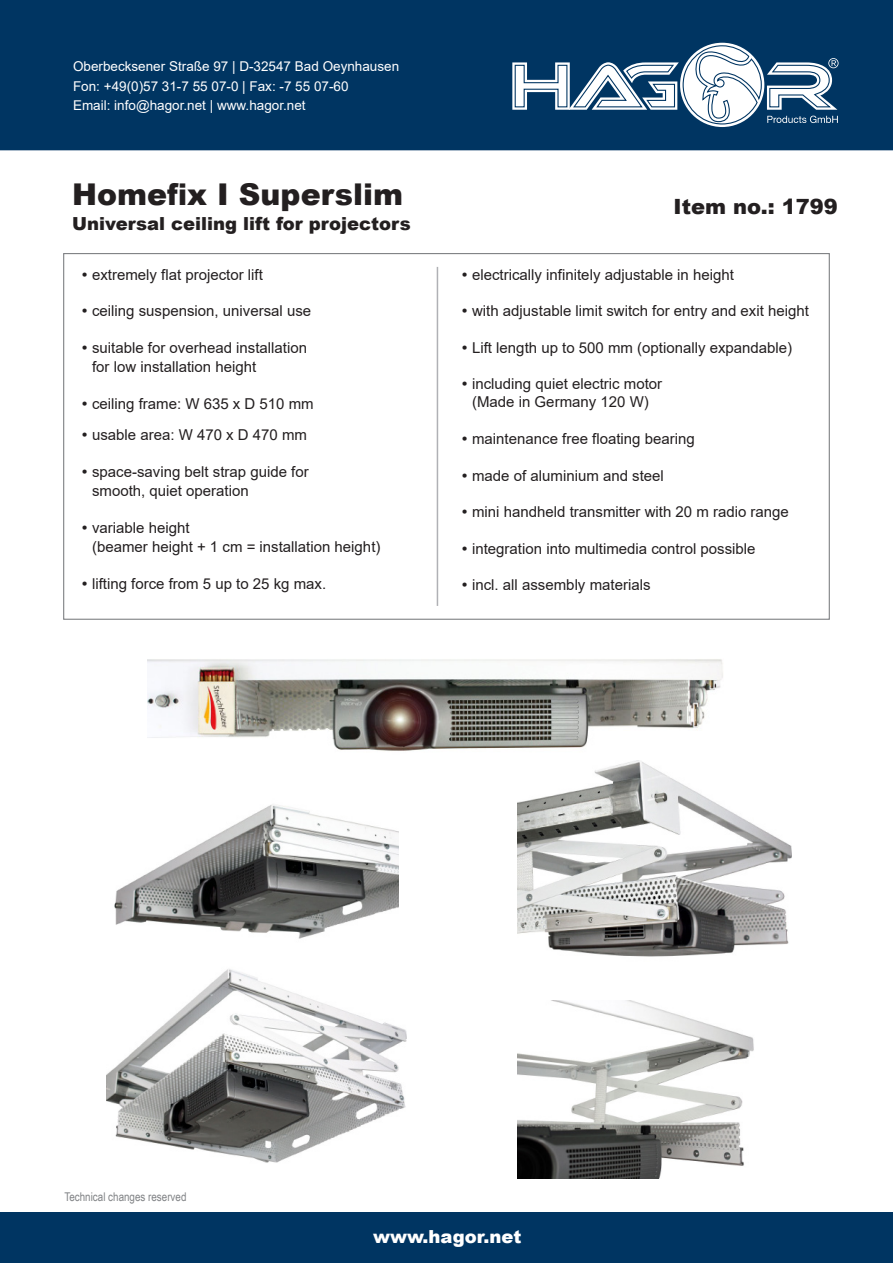
<style>
.page{position:relative;width:893px;height:1263px;background:#fff}
.page>*{position:absolute;margin:0;border:0;box-sizing:border-box;transform-origin:0 0}
.t1{font:900 30px "Arial";color:#231f20}
.t2{font:900 21px "Arial";color:#231f20}
.t3{font:900 18px "Arial";color:#231f20}
.t4{font:900 18px "Arial";color:#fff}
.t5{font:15px/19.5px "Arial";color:#231f20}
.t6{font:13.5px/19.5px "Arial";color:#fff}
.t7{font:12px "Arial Narrow";color:#808285}
</style>
<div class="page">
<div style="left:0;top:1213px;width:893px;height:50px;background:#003562"></div>
<div style="left:0;top:0;width:893px;height:150px;background:#003562"></div>
<svg style="left:502px;top:39px;width:358px;height:93px"></svg>
<img style="left:148px;top:659px;width:575px;height:92px">
<img style="left:114px;top:804px;width:284px;height:135px">
<img style="left:106px;top:969px;width:301px;height:194px">
<hr style="left:437px;top:267px;width:1px;height:339px;background:#b0b1b5">
<img style="left:517px;top:760px;width:274px;height:197px">
<img style="left:518px;top:1000px;width:236px;height:178px">
<p class="t6" style="left:73px;top:57px;width:328px">Oberbecksener Straße 97 | D-32547 Bad Oeynhausen<br>Fon: +49(0)57 31-7 55 07-0 | Fax: -7 55 07-60<br>Email: info@hagor.net | www.hagor.net</p>
<h1 class="t1" style="left:72px;top:172px;width:332px">Homefix I Superslim</h1>
<p class="t3" style="left:72px;top:211px;width:340px">Universal ceiling lift for projectors</p>
<p class="t5" style="left:92px;top:265px;width:172px">extremely flat projector lift</p>
<p class="t5" style="left:92px;top:301px;width:221px">ceiling suspension, universal use</p>
<p class="t5" style="left:92px;top:338px;width:217px">suitable for overhead installation for low installation height</p>
<p class="t5" style="left:92px;top:388px;width:223px;line-height:31px">ceiling frame: W 635 x D 510 mm usable area: W 470 x D 470 mm</p>
<p class="t5" style="left:92px;top:461px;width:218px">space-saving belt strap guide for smooth, quiet operation</p>
<p class="t5" style="left:92px;top:517px;width:290px">variable height<br>(beamer height + 1 cm = installation height)</p>
<p class="t5" style="left:92px;top:574px;width:236px">lifting force from 5 up to 25 kg max.</p>
<h2 class="t2" style="left:673px;top:191px;width:166px">Item no.: 1799</h2>
<p class="t5" style="left:472px;top:265px;width:263px">electrically infinitely adjustable in height</p>
<p class="t5" style="left:472px;top:301px;width:338px">with adjustable limit switch for entry and exit height</p>
<p class="t5" style="left:472px;top:338px;width:322px">Lift length up to 500 mm (optionally expandable)</p>
<p class="t5" style="left:472px;top:375px;width:192px;line-height:18px">including quiet electric motor (Made in Germany 120 W)</p>
<p class="t5" style="left:472px;top:429px;width:224px">maintenance free floating bearing</p>
<p class="t5" style="left:472px;top:465px;width:193px">made of aluminium and steel</p>
<p class="t5" style="left:472px;top:502px;width:318px">mini handheld transmitter with 20 m radio range</p>
<p class="t5" style="left:472px;top:539px;width:285px">integration into multimedia control possible</p>
<p class="t5" style="left:472px;top:575px;width:180px">incl. all assembly materials</p>
<p class="t7" style="left:65px;top:1188px;width:123px">Technical changes reserved</p>
<p class="t4" style="left:373px;top:1223px;width:150px">www.hagor.net</p>
</div>
